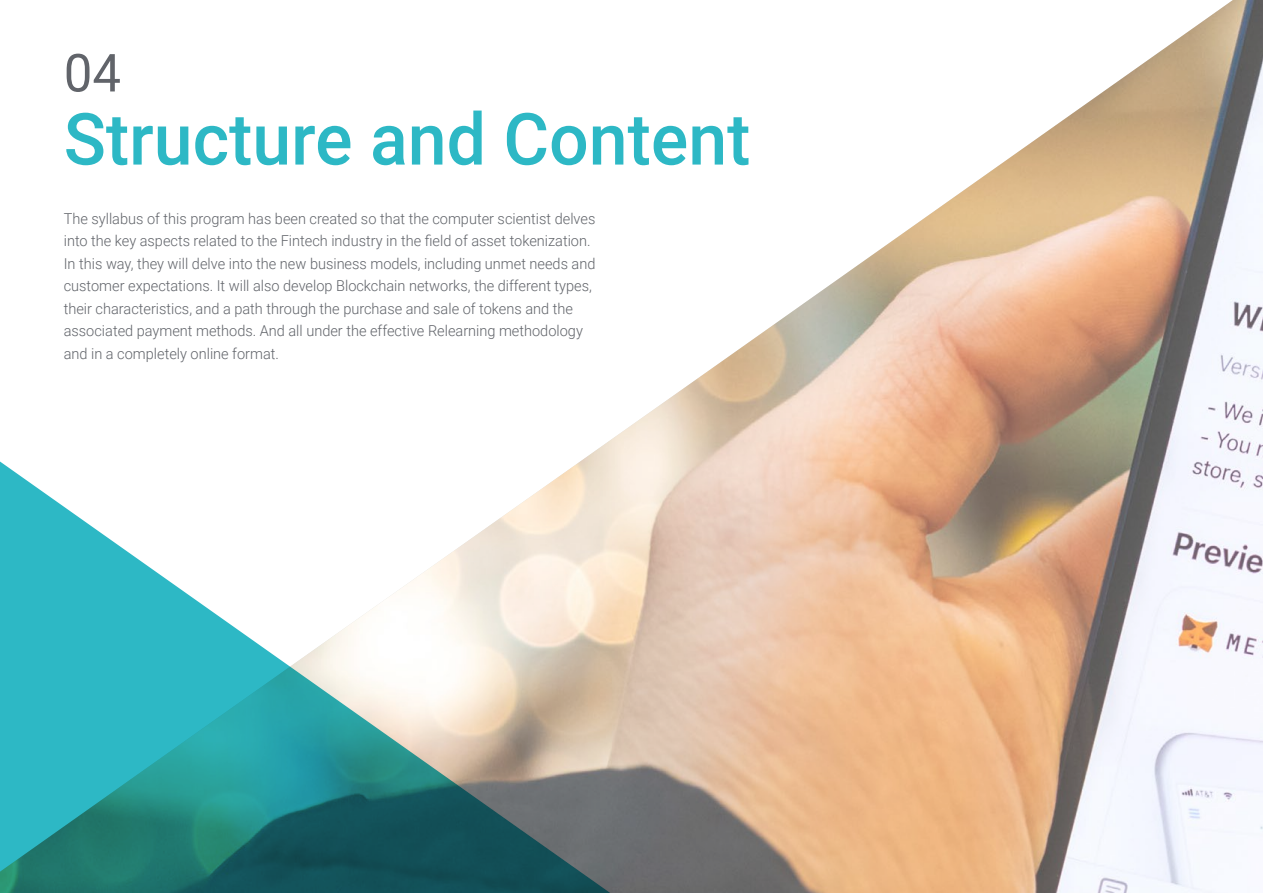
<style>
.page{position:relative;width:1263px;height:893px;background:#fff}
.page>*{position:absolute;margin:0;border:0;box-sizing:border-box;transform-origin:0 0}
.t1{font:500 72px "Roboto";color:#2db8c5}
.t2{font:52.5px "Roboto";color:#61646a}
.t3{font:300 15px/22.5px "Roboto";color:#61646a}
</style>
<div class="page">
<img style="left:602px;top:0;width:661px;height:893px">
<svg style="left:0;top:446px;width:640px;height:447px"></svg>
<h2 class="t2" style="left:64px;top:36px;width:59px">04</h2>
<h1 class="t1" style="left:64px;top:89px;width:688px">Structure and Content</h1>
<p class="t3" style="left:64px;top:207px;width:533px">The syllabus of this program has been created so that the computer scientist delves into the key aspects related to the Fintech industry in the field of asset tokenization.<br>In this way, they will delve into the new business models, including unmet needs and customer expectations. It will also develop Blockchain networks, the different types, their characteristics, and a path through the purchase and sale of tokens and the associated payment methods. And all under the effective Relearning methodology and in a completely online format.</p>
</div>
